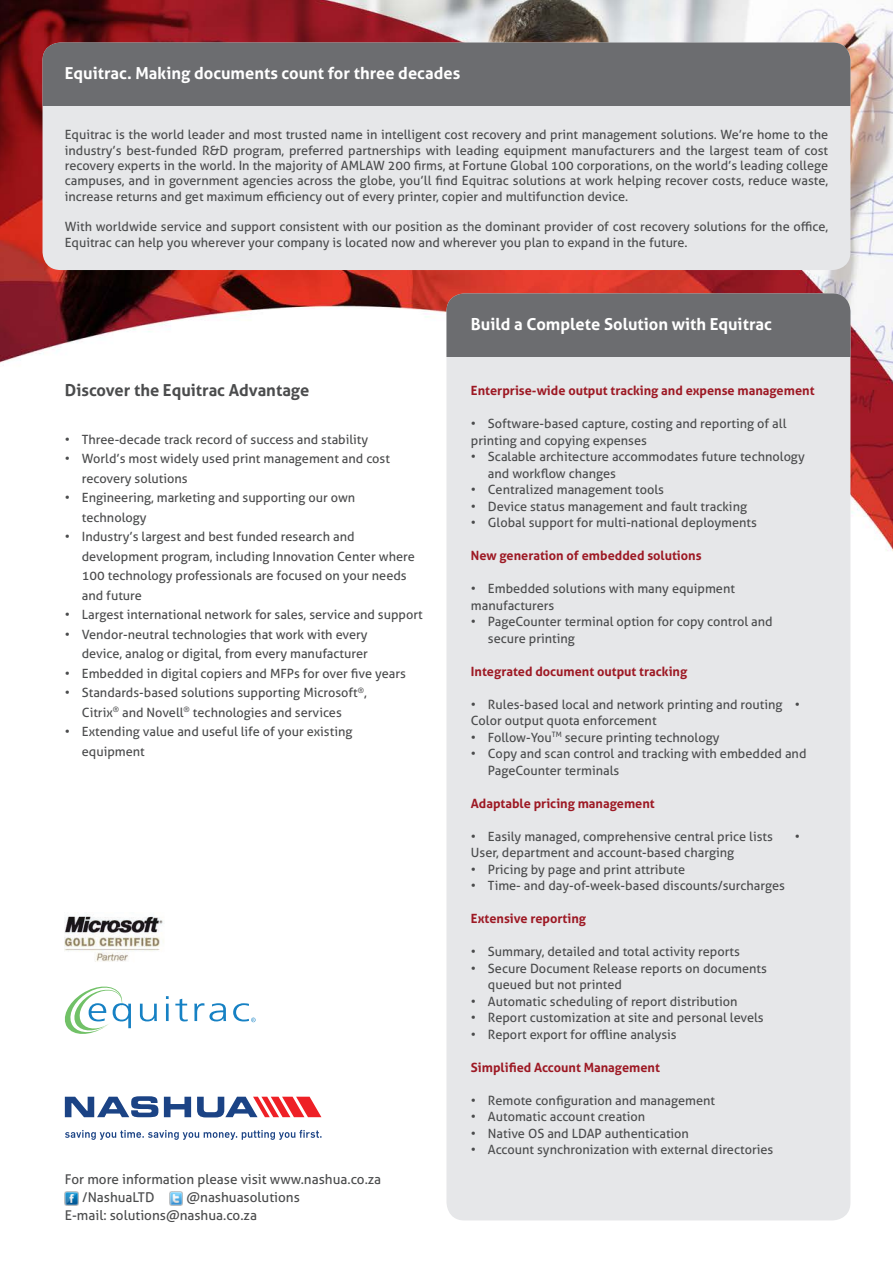
<style>
.page{position:relative;width:893px;height:1263px;background:#fff}
.page>*{position:absolute;margin:0;border:0;box-sizing:border-box;transform-origin:0 0}
.t1{font:700 16.5px "Aller";color:#fff}
.t2{font:700 16.5px "Aller";color:#4b4c4d}
.t3{font:13.5px "Aller";color:#4b4c4d}
.t4{font:12.75px/19.5px "Aller";color:#4b4c4d}
.t5{font:700 12.75px "Aller";color:#9d1924}
</style>
<div class="page">
<img style="left:0;top:0;width:893px;height:1221px">
<svg style="left:65px;top:986px;width:66px;height:48px"></svg>
<svg style="left:140px;top:1004px;width:17px;height:17px"></svg>
<hr style="left:166px;top:1004px;width:3px;height:17px;background:#1681c4">
<svg style="left:175px;top:999px;width:13px;height:22px"></svg>
<svg style="left:194px;top:1003px;width:32px;height:18px"></svg>
<svg style="left:233px;top:1003px;width:23px;height:19px"></svg>
<svg style="left:164px;top:1097px;width:27px;height:20px"></svg>
<svg style="left:65px;top:1096px;width:93px;height:21px"></svg>
<svg style="left:197px;top:1097px;width:124px;height:20px"></svg>
<svg style="left:65px;top:1130px;width:256px;height:10px"></svg>
<img style="left:65px;top:1191px;width:14px;height:14px">
<img style="left:169px;top:1191px;width:14px;height:14px">
<div style="left:43px;top:43px;width:807px;height:227px;background:#e6e7e9;border-radius:18px"></div>
<div style="left:43px;top:43px;width:807px;height:63px;background:#6c6d70"></div>
<div style="left:446px;top:293px;width:404px;height:927px;background:#e6e7e9;border-radius:18px"></div>
<div style="left:446px;top:293px;width:404px;height:64px;background:#6c6d70"></div>
<img style="left:65px;top:912px;width:100px;height:52px">
<p class="t1" style="left:65px;top:63px;width:397px">Equitrac. Making documents count for three decades</p>
<p class="t4" style="left:65px;top:127px;width:765px;line-height:15.3px;text-align:justify">Equitrac is the world leader and most trusted name in intelligent cost recovery and print management solutions. We’re home to the industry’s best-funded R&amp;D program, preferred partnerships with leading equipment manufacturers and the largest team of cost recovery experts in the world. In the majority of AMLAW 200 firms, at Fortune Global 100 corporations, on the world’s leading college campuses, and in government agencies across the globe, you’ll find Equitrac solutions at work helping recover costs, reduce waste, increase returns and get maximum efficiency out of every printer, copier and multifunction device.</p>
<p class="t4" style="left:65px;top:219px;width:765px;line-height:15.3px">With worldwide service and support consistent with our position as the dominant provider of cost recovery solutions for the office,<br>Equitrac can help you wherever your company is located now and wherever you plan to expand in the future.</p>
<p class="t2" style="left:65px;top:380px;width:246px">Discover the Equitrac Advantage</p>
<p class="t4" style="left:65px;top:429px;width:305px">• Three-decade track record of success and stability</p>
<p class="t4" style="left:82px;top:449px;width:310px;text-indent:-17px">• World’s most widely used print management and cost recovery solutions</p>
<p class="t4" style="left:65px;top:488px;width:292px">• Engineering, marketing and supporting our own</p>
<p class="t4" style="left:82px;top:507px;width:66px">technology</p>
<p class="t4" style="left:82px;top:527px;width:334px;text-indent:-17px">• Industry’s largest and best funded research and development program, including Innovation Center where 100 technology professionals are focused on your needs and future</p>
<p class="t4" style="left:65px;top:605px;width:359px">• Largest international network for sales, service and support</p>
<p class="t4" style="left:65px;top:624px;width:305px;text-align:right">• Vendor-neutral technologies that work with every device, analog or digital, from every manufacturer</p>
<p class="t4" style="left:65px;top:663px;width:343px">• Embedded in digital copiers and MFPs for over five years</p>
<p class="t4" style="left:82px;top:683px;width:286px;text-indent:-17px">• Standards-based solutions supporting Microsoft<sup>®</sup>,<br>Citrix<sup>®</sup> and Novell<sup>®</sup> technologies and services</p>
<p class="t4" style="left:82px;top:722px;width:272px;text-indent:-17px">• Extending value and useful life of your existing equipment</p>
<p class="t3" style="left:65px;top:1171px;width:318px">For more information please visit www.nashua.co.za</p>
<p class="t3" style="left:82px;top:1189px;width:74px">/NashuaLTD</p>
<p class="t3" style="left:186px;top:1189px;width:115px">@nashuasolutions</p>
<p class="t3" style="left:65px;top:1207px;width:194px">E-mail: solutions@nashua.co.za</p>
<p class="t1" style="left:471px;top:314px;width:302px">Build a Complete Solution with Equitrac</p>
<p class="t5" style="left:471px;top:383px;width:345px">Enterprise-wide output tracking and expense management</p>
<p class="t4" style="left:471px;top:415px;width:317px;line-height:16.5px">• Software-based capture, costing and reporting of all printing and copying expenses</p>
<p class="t4" style="left:488px;top:448px;width:318px;line-height:16.5px;text-indent:-17px">• Scalable architecture accommodates future technology and workflow changes</p>
<p class="t4" style="left:471px;top:480px;width:195px">• Centralized management tools</p>
<p class="t4" style="left:471px;top:496px;width:278px">• Device status management and fault tracking</p>
<p class="t4" style="left:471px;top:513px;width:287px">• Global support for multi-national deployments</p>
<p class="t5" style="left:471px;top:548px;width:232px">New generation of embedded solutions</p>
<p class="t4" style="left:471px;top:580px;width:266px;line-height:16.5px">• Embedded solutions with many equipment manufacturers</p>
<p class="t4" style="left:488px;top:613px;width:286px;line-height:16.5px;text-indent:-17px">• PageCounter terminal option for copy control and secure printing</p>
<p class="t5" style="left:471px;top:663px;width:218px">Integrated document output tracking</p>
<p class="t4" style="left:471px;top:696px;width:331px;line-height:16.5px">• Rules-based local and network printing and routing •<br>Color output quota enforcement</p>
<p class="t4" style="left:471px;top:727px;width:250px">• Follow-You<sup>TM</sup> secure printing technology</p>
<p class="t4" style="left:488px;top:745px;width:320px;line-height:16.5px;text-indent:-17px">• Copy and scan control and tracking with embedded and<br>PageCounter terminals</p>
<p class="t5" style="left:471px;top:795px;width:185px">Adaptable pricing management</p>
<p class="t4" style="left:471px;top:826px;width:303px">• Easily managed, comprehensive central price lists</p>
<p class="t4" style="left:795px;top:826px;width:7px">•</p>
<p class="t4" style="left:471px;top:843px;width:265px">User, department and account-based charging</p>
<p class="t4" style="left:471px;top:859px;width:216px">• Pricing by page and print attribute</p>
<p class="t4" style="left:471px;top:876px;width:316px">• Time- and day-of-week-based discounts/surcharges</p>
<p class="t5" style="left:471px;top:911px;width:117px">Extensive reporting</p>
<p class="t4" style="left:471px;top:942px;width:270px">• Summary, detailed and total activity reports</p>
<p class="t4" style="left:471px;top:958px;width:297px">• Secure Document Release reports on documents</p>
<p class="t4" style="left:488px;top:975px;width:135px">queued but not printed</p>
<p class="t4" style="left:471px;top:991px;width:268px">• Automatic scheduling of report distribution</p>
<p class="t4" style="left:471px;top:1008px;width:294px">• Report customization at site and personal levels</p>
<p class="t4" style="left:471px;top:1024px;width:207px">• Report export for offline analysis</p>
<p class="t5" style="left:471px;top:1059px;width:190px">Simplified Account Management</p>
<p class="t4" style="left:471px;top:1090px;width:246px">• Remote configuration and management</p>
<p class="t4" style="left:471px;top:1107px;width:176px">• Automatic account creation</p>
<p class="t4" style="left:471px;top:1123px;width:220px">• Native OS and LDAP authentication</p>
<p class="t4" style="left:471px;top:1140px;width:304px">• Account synchronization with external directories</p>
</div>
